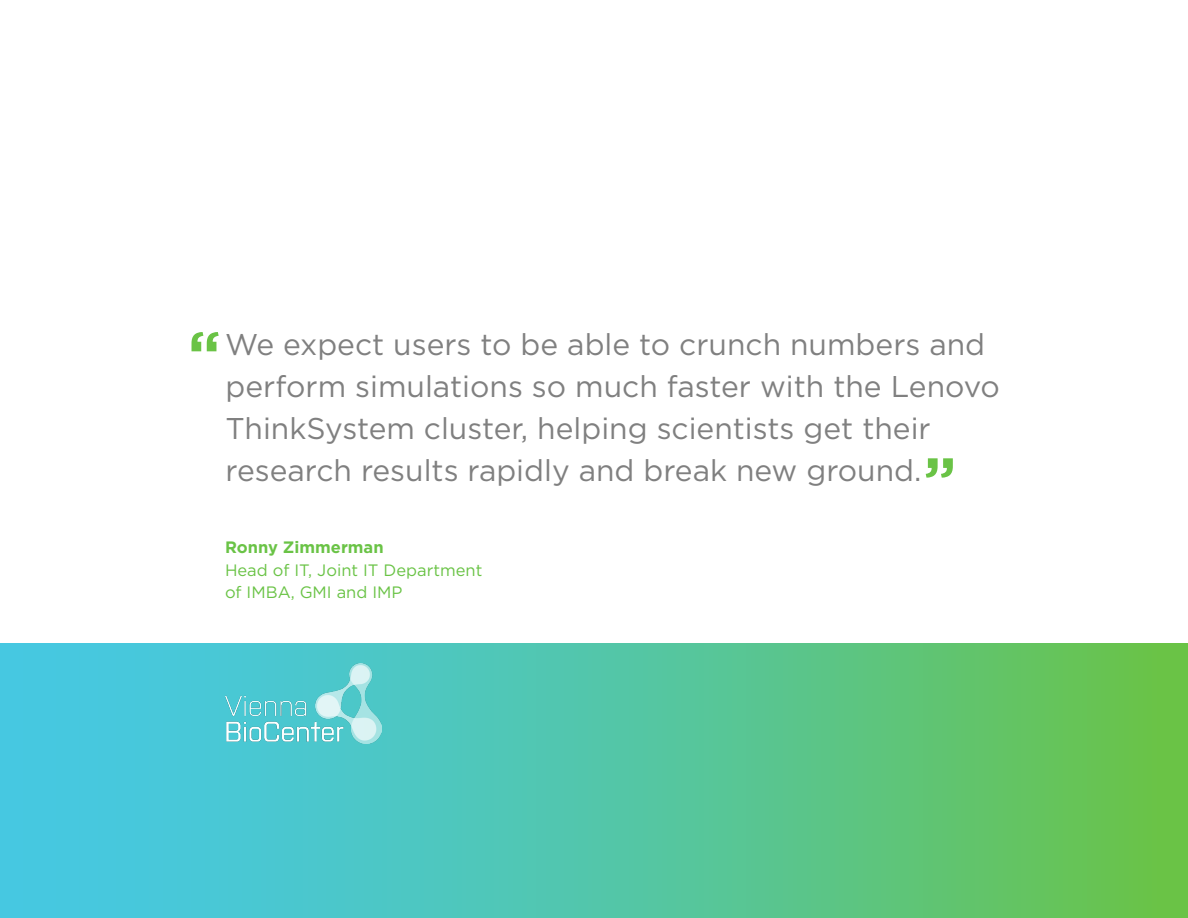
<style>
.page{position:relative;width:1188px;height:918px;background:#fff}
.page>*{position:absolute;margin:0;border:0;box-sizing:border-box;transform-origin:0 0}
.t1{font:30px/42px "Gotham";color:#808080}
.t2{font:16.5px/22.5px "Gotham";color:#6ac346}
.t3{font:700 16.5px "Gotham";color:#6ac346}
.s1{font-weight:700;font-size:60px;color:#6ac346}
</style>
<div class="page">
<svg style="left:0;top:644px;width:1188px;height:274px;background:#54c5a0"></svg>
<img style="left:225px;top:664px;width:157px;height:79px">
<p class="t1" style="left:226px;top:323px;width:776px;text-indent:-37px"><span class="s1">“</span> We expect users to be able to crunch numbers and perform simulations so much faster with the Lenovo ThinkSystem cluster, helping scientists get their research results rapidly and break new ground.<span class="s1">”</span></p>
<p class="t3" style="left:225px;top:536px;width:160px">Ronny Zimmerman</p>
<p class="t2" style="left:225px;top:558px;width:259px">Head of IT, Joint IT Department of IMBA, GMI and IMP</p>
</div>
